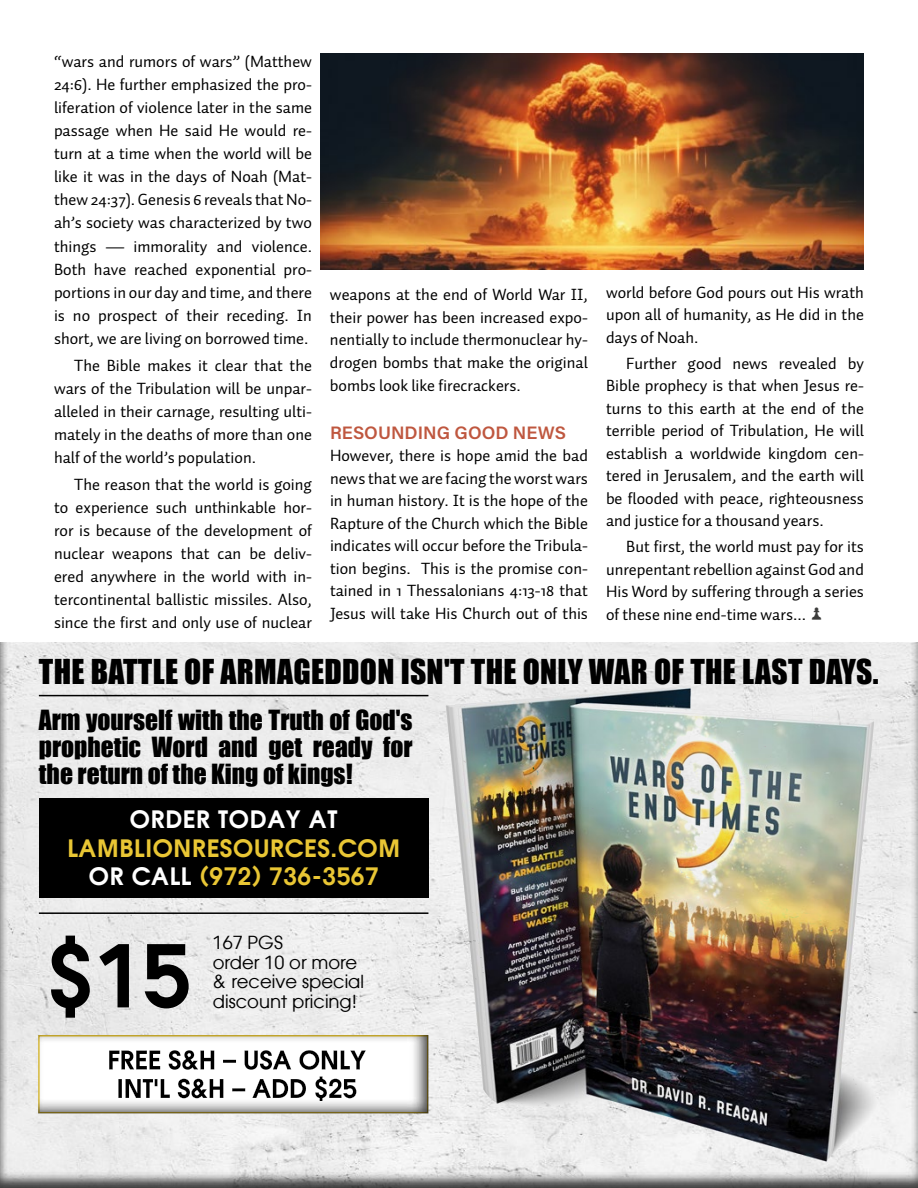
<style>
.page{position:relative;width:918px;height:1188px;background:#fff}
.page>*{position:absolute;margin:0;border:0;box-sizing:border-box;transform-origin:0 0}
.t1{font:600 85.5px "Atlanta";color:#000}
.t2{font:31.5px "Impact";letter-spacing:.01em;color:#000}
.t3{font:25.5px/27px "Impact";color:#000;text-align:justify}
.t4{font:600 24px/28.5px "Atlanta";letter-spacing:.03em;color:#e9c634;text-align:center}
.t5{font:600 24px "Atlanta";letter-spacing:.03em;color:#fff}
.t6{font:18px/19.5px "Atlanta";color:#000}
.t7{font:600 18px "Acumin Pro";letter-spacing:.005em;color:#bf573f}
.t8{font:16.5px/22.5px "Auto Pro";color:#000;text-align:justify}
.s1{font-family:"Arial Unicode MS";font-size:15px;color:#3c3c3b}
.s2{color:#fff}
</style>
<div class="page">
<img style="left:321px;top:54px;width:543px;height:215px">
<div style="left:0;top:640px;width:918px;height:548px;background:#000;opacity:.75"></div>
<hr style="left:39px;top:912px;width:389px;height:2px;background:#000">
<img style="left:436px;top:660px;width:461px;height:521px">
<div style="left:38px;top:1034px;width:391px;height:80px;background:#000;opacity:.75"></div>
<div style="left:39px;top:798px;width:389px;height:100px;background:#000"></div>
<hr style="left:39px;top:695px;width:389px;height:1px;background:#000">
<p class="t8" style="left:54px;top:49px;width:260px;line-height:23.1px">“wars and rumors of wars” (Matthew 24:6). He further emphasized the pro&shy;liferation of violence later in the same passage when He said He would re&shy;turn at a time when the world will be like it was in the days of Noah (Mat&shy;thew 24:37). Genesis 6 reveals that No&shy;ah’s society was characterized by two things — immorality and violence.<br>Both have reached exponential pro&shy;portions in our day and time, and there is no prospect of their receding. In short, we are living on borrowed time.</p>
<p class="t8" style="left:54px;top:353px;width:260px;line-height:23.1px;text-indent:20px">The Bible makes it clear that the wars of the Tribulation will be unpar&shy;alleled in their carnage, resulting ulti&shy;mately in the deaths of more than one half of the world’s population.</p>
<p class="t8" style="left:54px;top:472px;width:260px;line-height:23.1px;text-indent:20px">The reason that the world is going to experience such unthinkable hor&shy;ror is because of the development of nuclear weapons that can be deliv&shy;ered anywhere in the world with in&shy;tercontinental ballistic missiles. Also, since the first and only use of nuclear</p>
<p class="t8" style="left:330px;top:283px;width:260px">weapons at the end of World War II, their power has been increased expo&shy;nentially to include thermonuclear hy&shy;drogen bombs that make the original bombs look like firecrackers.</p>
<p class="t7" style="left:330px;top:420px;width:238px">RESOUNDING GOOD NEWS</p>
<p class="t8" style="left:330px;top:444px;width:260px">However, there is hope amid the bad news that we are facing the worst wars in human history. It is the hope of the Rapture of the Church which the Bible indicates will occur before the Tribula&shy;tion begins. This is the promise con&shy;tained in 1 Thessalonians 4:13-18 that Jesus will take His Church out of this</p>
<p class="t8" style="left:606px;top:281px;width:259px">world before God pours out His wrath upon all of humanity, as He did in the days of Noah.</p>
<p class="t8" style="left:606px;top:352px;width:260px;text-indent:20px">Further good news revealed by Bible prophecy is that when Jesus re&shy;turns to this earth at the end of the terrible period of Tribulation, He will establish a worldwide kingdom cen&shy;tered in Jerusalem, and the earth will be flooded with peace, righteousness and justice for a thousand years.</p>
<p class="t8" style="left:606px;top:535px;width:260px;text-indent:20px">But first, the world must pay for its unrepentant rebellion against God and His Word by suffering through a series of these nine end-time wars... <span class="s1">♟</span></p>
<h2 class="t2" style="left:39px;top:647px;width:841px">THE BATTLE OF ARMAGEDDON ISN'T THE ONLY WAR OF THE LAST DAYS.</h2>
<h3 class="t3" style="left:39px;top:706px;width:375px">Arm yourself with the Truth of God's prophetic Word and get ready for the return of the King of kings!</h3>
<h3 class="t5" style="left:130px;top:803px;width:209px">ORDER TODAY AT</h3>
<h3 class="t4" style="left:67px;top:833px;width:334px">LAMBLIONRESOURCES.COM<br><span class="s2">OR CALL</span> (972) 736-3567</h3>
<h1 class="t1" style="left:46px;top:915px;width:145px">$15</h1>
<p class="t6" style="left:213px;top:932px;width:153px">167 PGS<br>order 10 or more &amp; receive special discount pricing!</p>
</div>
